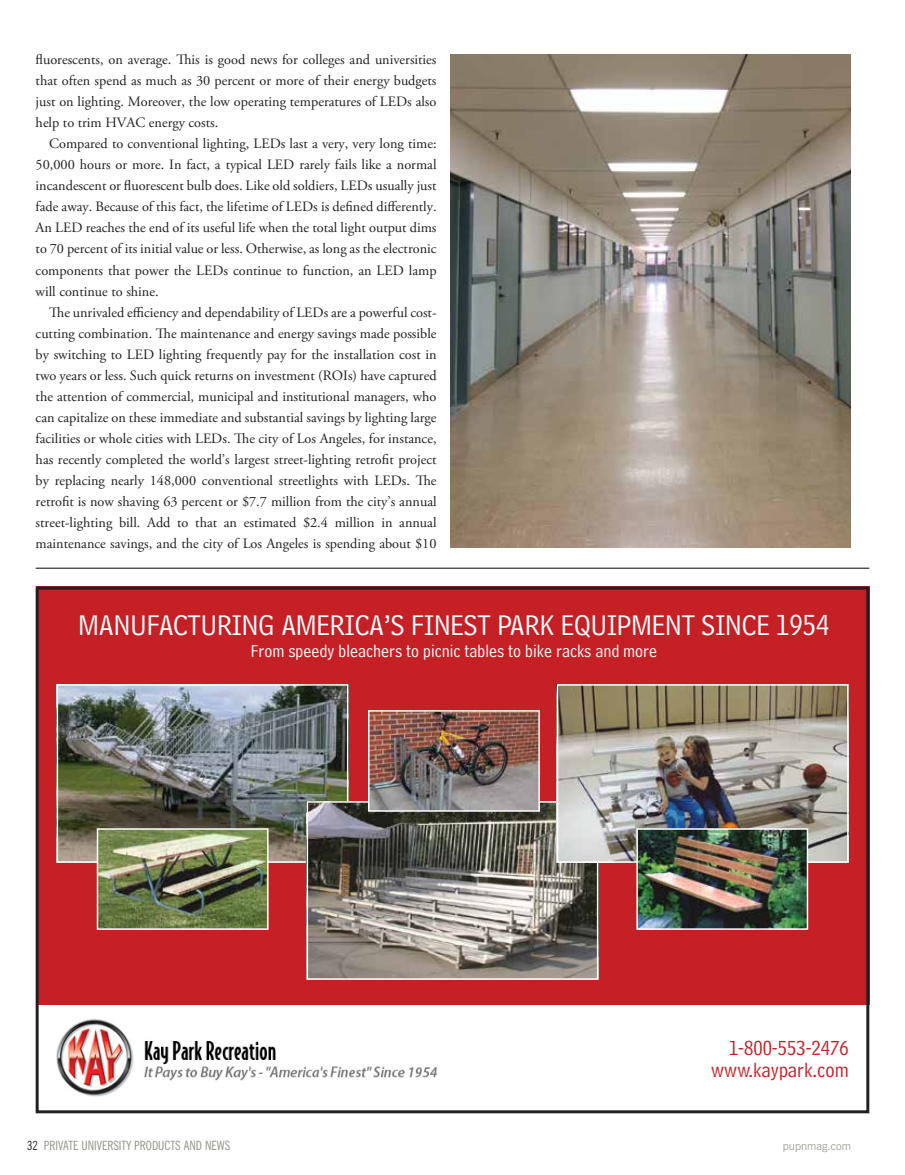
<style>
.page{position:relative;width:905px;height:1175px;background:#fff}
.page>*{position:absolute;margin:0;border:0;box-sizing:border-box;transform-origin:0 0}
.t1{font:30px "Bell Centennial Address";color:#fff}
.t2{font:21px/22.2px "Bell Centennial Address";color:#c52026;text-align:right}
.t3{font:18px "Bell Centennial Address";color:#fff}
.t4{font:14.25px/21px "Adobe Garamond Pro";color:#231f20;text-align:justify}
.t5{font:condensed 12.75px "News Gothic BT";color:#929287}
.t6{font:300 11.25px "News Gothic BT";color:#929287}
.s1{color:#231f20}
</style>
<div class="page">
<hr style="left:36px;top:567px;width:833px;height:2px;background:#231f20">
<img style="left:450px;top:54px;width:400px;height:493px">
<div style="left:36px;top:586px;width:833px;height:419px;background:#c52026"></div>
<div style="left:36px;top:586px;width:833px;height:527px;border:3px solid #231f20"></div>
<img style="left:57px;top:1019px;width:380px;height:77px">
<img style="left:59px;top:686px;width:287px;height:174px">
<div style="left:57px;top:684px;width:291px;height:178px;border:1px solid #fff"></div>
<img style="left:308px;top:803px;width:288px;height:174px">
<div style="left:306px;top:801px;width:292px;height:178px;border:1px solid #fff"></div>
<img style="left:559px;top:686px;width:287px;height:174px">
<div style="left:557px;top:684px;width:291px;height:178px;border:1px solid #fff"></div>
<img style="left:99px;top:830px;width:167px;height:97px">
<div style="left:97px;top:828px;width:171px;height:101px;border:1px solid #fff"></div>
<img style="left:638px;top:830px;width:168px;height:97px">
<div style="left:636px;top:828px;width:172px;height:101px;border:1px solid #fff"></div>
<img style="left:370px;top:712px;width:168px;height:97px">
<div style="left:368px;top:710px;width:172px;height:101px;border:1px solid #fff"></div>
<p class="t4" style="left:36px;top:50px;width:402px">fluorescents, on average. This is good news for colleges and universities that often spend as much as 30 percent or more of their energy budgets just on lighting. Moreover, the low operating temperatures of LEDs also help to trim HVAC energy costs.</p>
<p class="t4" style="left:36px;top:134px;width:402px;text-indent:13px">Compared to conventional lighting, LEDs last a very, very long time:<br>50,000 hours or more. In fact, a typical LED rarely fails like a normal incandescent or fluorescent bulb does. Like old soldiers, LEDs usually just fade away. Because of this fact, the lifetime of LEDs is defined differently.<br>An LED reaches the end of its useful life when the total light output dims to 70 percent of its initial value or less. Otherwise, as long as the electronic components that power the LEDs continue to function, an LED lamp will continue to shine.</p>
<p class="t4" style="left:36px;top:302px;width:402px;text-indent:13px">The unrivaled efficiency and dependability of LEDs are a powerful cost&shy;cutting combination. The maintenance and energy savings made possible by switching to LED lighting frequently pay for the installation cost in two years or less. Such quick returns on investment (ROIs) have captured the attention of commercial, municipal and institutional managers, who can capitalize on these immediate and substantial savings by lighting large facilities or whole cities with LEDs. The city of Los Angeles, for instance, has recently completed the world’s largest street-lighting retrofit project by replacing nearly 148,000 conventional streetlights with LEDs. The retrofit is now shaving 63 percent or $7.7 million from the city’s annual street-lighting bill. Add to that an estimated $2.4 million in annual maintenance savings, and the city of Los Angeles is spending about $10</p>
<h1 class="t1" style="left:79px;top:607px;width:752px">Manufacturing Am erica’s Finest Park Equipm ent Since 1954</h1>
<p class="t3" style="left:251px;top:640px;width:408px">From speedy bleachers to picnic tables to bike racks and more</p>
<h2 class="t2" style="left:711px;top:1037px;width:139px">1-800-553-2476 www.kaypark.com</h2>
<p class="t5" style="left:27px;top:1137px;width:81px"><span class="s1">32</span> PRIVATE UNIVERSITY</p>
<p class="t5" style="left:134px;top:1137px;width:7px">PRODUCTS</p>
<p class="t5" style="left:184px;top:1137px;width:29px">AND NEWS</p>
<p class="t6" style="left:783px;top:1138px;width:69px">pupnmag.com</p>
</div>
